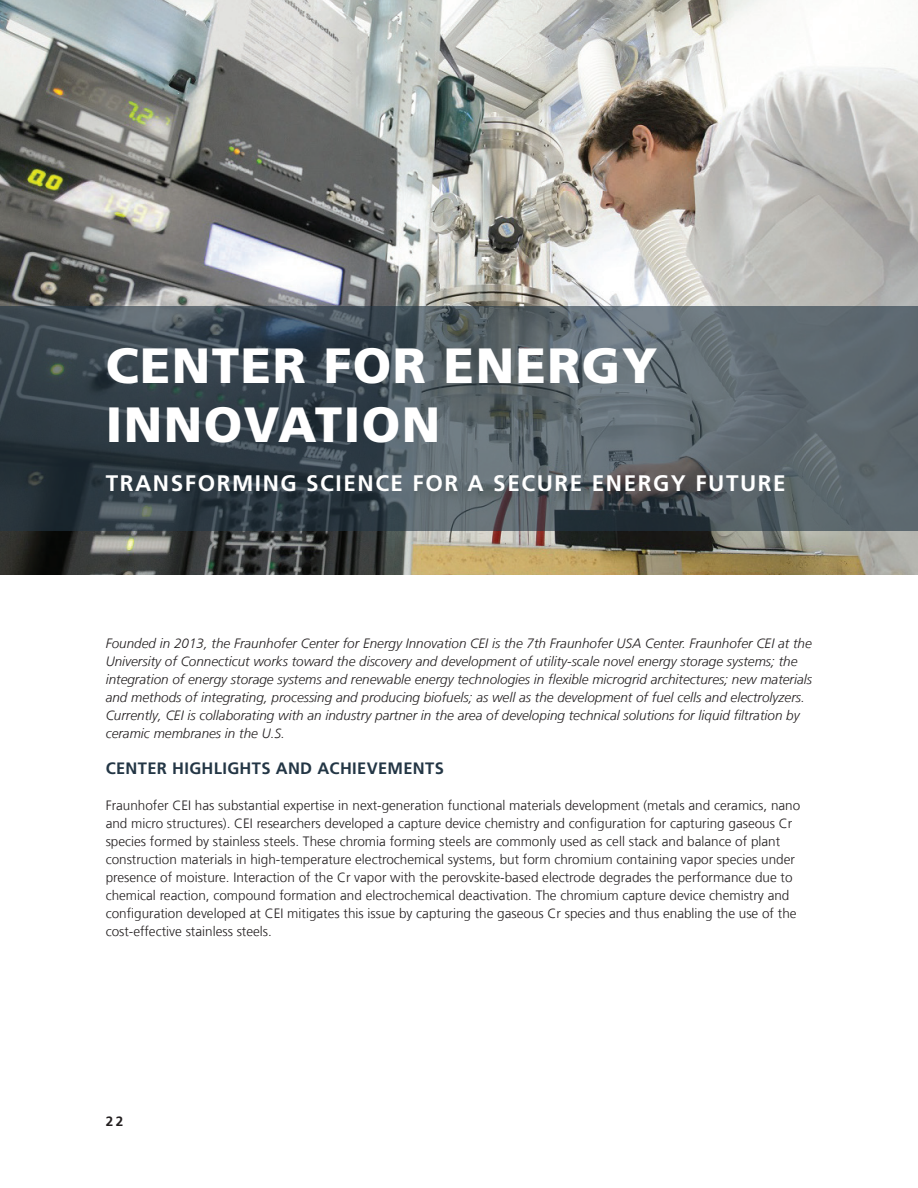
<style>
.page{position:relative;width:918px;height:1188px;background:#fff}
.page>*{position:absolute;margin:0;border:0;box-sizing:border-box;transform-origin:0 0}
.t1{font:900 49.5px/59.4px "Frutiger LT Com";letter-spacing:.03em;color:#fff}
.t2{font:700 22.5px "Frutiger";letter-spacing:.07em;color:#fff}
.t3{font:700 16.5px "Frutiger LT Com";letter-spacing:.02em;color:#233645}
.t4{font:300 13.5px/18px "Frutiger LT Com";color:#231f20}
.t5{font:italic 300 13.5px/18px "Frutiger LT Com";color:#231f20}
.t6{font:700 13.5px "Frutiger LT Com";color:#231f20}
</style>
<div class="page">
<img style="left:0;top:0;width:918px;height:574px">
<svg style="left:0;top:306px;width:918px;height:224px;background:#49545c"></svg>
<h1 class="t1" style="left:106px;top:336px;width:553px">CENTER FOR ENERGY<br>INNOVATION</h1>
<h2 class="t2" style="left:106px;top:469px;width:682px">TRANSFORMING SCIENCE FOR A SECURE ENERGY FUTURE</h2>
<p class="t5" style="left:106px;top:634px;width:708px">Founded in 2013, the Fraunhofer Center for Energy Innovation CEI is the 7th Fraunhofer USA Center. Fraunhofer CEI at the University of Connecticut works toward the discovery and development of utility-scale novel energy storage systems; the integration of energy storage systems and renewable energy technologies in flexible microgrid architectures; new materials and methods of integrating, processing and producing biofuels; as well as the development of fuel cells and electrolyzers.<br>Currently, CEI is collaborating with an industry partner in the area of developing technical solutions for liquid filtration by ceramic membranes in the U.S.</p>
<p class="t3" style="left:106px;top:759px;width:340px">CENTER HIGHLIGHTS AND ACHIEVEMENTS</p>
<p class="t4" style="left:106px;top:796px;width:696px">Fraunhofer CEI has substantial expertise in next-generation functional materials development (metals and ceramics, nano and micro structures). CEI researchers developed a capture device chemistry and configuration for capturing gaseous Cr species formed by stainless steels. These chromia forming steels are commonly used as cell stack and balance of plant construction materials in high-temperature electrochemical systems, but form chromium containing vapor species under presence of moisture. Interaction of the Cr vapor with the perovskite-based electrode degrades the performance due to chemical reaction, compound formation and electrochemical deactivation. The chromium capture device chemistry and configuration developed at CEI mitigates this issue by capturing the gaseous Cr species and thus enabling the use of the cost-effective stainless steels.</p>
<p class="t6" style="left:106px;top:1114px;width:19px">22</p>
</div>
